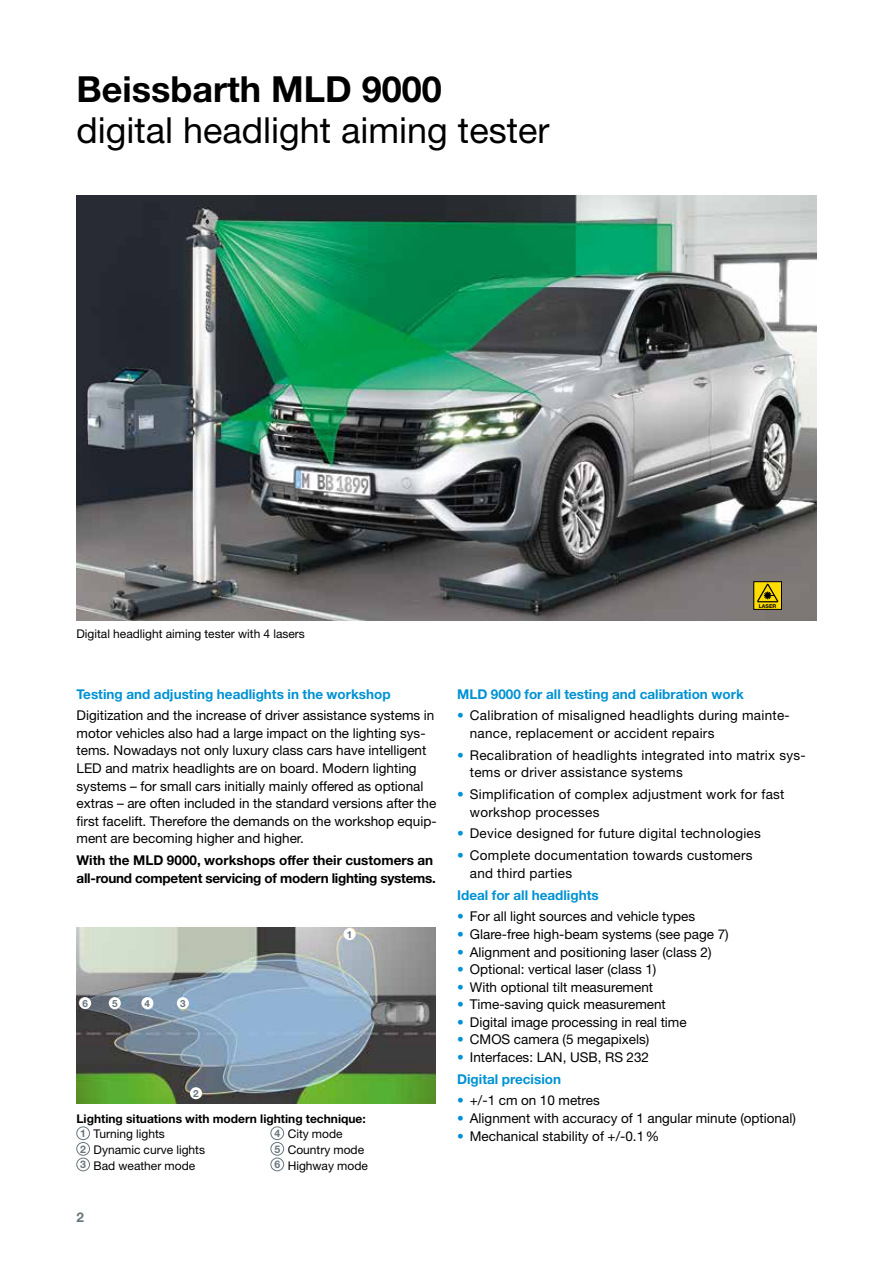
<style>
.page{position:relative;width:893px;height:1263px;background:#fff}
.page>*{position:absolute;margin:0;border:0;box-sizing:border-box;transform-origin:0 0}
.t1{font:36px "Helvetica Neue LT Pro";color:#000}
.t2{font:700 36px "Helvetica Neue LT Pro";color:#000}
.t3{font:13.5px/17.5px "Helvetica Neue LT Pro";color:#000}
.t4{font:13.5px/17.5px "Helvetica Neue LT Pro";letter-spacing:.02em;color:#000}
.t5{font:700 13.5px "Helvetica Neue LT Pro";color:#0092d4}
.t6{font:700 13.5px/17.5px "Helvetica Neue LT Pro";letter-spacing:-.02em;color:#000}
.t7{font:700 13.5px "Helvetica Neue LT Pro";color:#68757d}
.t8{font:700 12px/15.6px "Helvetica Neue LT Pro";color:#000}
.t9{font:12px/15.6px "Helvetica Neue LT Pro";color:#000}
.t10{font:700 9.9px "Helvetica Neue LT Pro";color:#68757d}
.t11{font:700 5.4px "Helvetica Neue LT Pro";color:#000}
.s1{font-size:10.5px;color:#68757d}
.s2{font-weight:400}
.s3{font-weight:700;font-size:10.5px;color:#68757d}
.s4{color:#0092d4}
.s5{font-weight:700;color:#0092d4}
</style>
<div class="page">
<img style="left:77px;top:196px;width:739px;height:425px">
<div style="left:754px;top:582px;width:27px;height:27px;background:#fd0"></div>
<svg style="left:757px;top:583px;width:22px;height:20px"></svg>
<div style="left:753px;top:581px;width:29px;height:29px;border:1px solid #000"></div>
<img style="left:77px;top:927px;width:359px;height:176px">
<div style="left:79px;top:997px;width:12px;height:12px;background:#fff;border-radius:50%"></div>
<div style="left:177px;top:997px;width:12px;height:12px;background:#fff;border-radius:50%"></div>
<div style="left:109px;top:997px;width:12px;height:12px;background:#fff;border-radius:50%"></div>
<div style="left:190px;top:1087px;width:12px;height:12px;background:#fff;border-radius:50%"></div>
<div style="left:141px;top:997px;width:12px;height:12px;background:#fff;border-radius:50%"></div>
<div style="left:344px;top:928px;width:12px;height:12px;background:#fff;border-radius:50%"></div>
<div style="left:77px;top:1127px;width:13px;height:13px;border:1px solid #68757d;border-radius:50%"></div>
<div style="left:77px;top:1142px;width:13px;height:13px;border:1px solid #68757d;border-radius:50%"></div>
<div style="left:77px;top:1158px;width:13px;height:13px;border:1px solid #68757d;border-radius:50%"></div>
<div style="left:271px;top:1126px;width:13px;height:14px;border:1px solid #68757d;border-radius:50%"></div>
<div style="left:271px;top:1142px;width:13px;height:13px;border:1px solid #68757d;border-radius:50%"></div>
<div style="left:271px;top:1158px;width:13px;height:13px;border:1px solid #68757d;border-radius:50%"></div>
<h1 class="t2" style="left:77px;top:67px;width:367px">Beissbarth MLD 9000</h1>
<h1 class="t1" style="left:77px;top:108px;width:474px">digital headlight aiming tester</h1>
<p class="t9" style="left:77px;top:625px;width:230px">Digital headlight aiming tester with 4 lasers</p>
<p class="t11" style="left:759px;top:602px;width:19px">LASER</p>
<p class="t5" style="left:77px;top:685px;width:316px">Testing and adjusting headlights in the workshop</p>
<p class="t3" style="left:77px;top:706px;width:362px">Digitization and the increase of driver assistance systems in motor vehicles also had a large impact on the lighting sys&shy;tems. Nowadays not only luxury class cars have intelligent LED and matrix headlights are on board. Modern lighting systems – for small cars initially mainly offered as optional extras – are often included in the standard versions after the first facelift. Therefore the demands on the workshop equip&shy;ment are becoming higher and higher.</p>
<p class="t6" style="left:77px;top:851px;width:361px">With the MLD 9000, workshops offer their customers an all-round competent servicing of modern lighting systems.</p>
<p class="t10" style="left:82px;top:997px;width:7px">6</p>
<p class="t10" style="left:112px;top:997px;width:7px">5</p>
<p class="t10" style="left:180px;top:997px;width:7px">3</p>
<p class="t10" style="left:145px;top:997px;width:7px">4</p>
<p class="t10" style="left:193px;top:1087px;width:7px">2</p>
<p class="t10" style="left:347px;top:928px;width:7px">1</p>
<p class="t8" style="left:80px;top:1110px;width:287px;text-indent:-4px">Lighting situations with modern lighting technique:<br><span class="s1">1</span> <span class="s2">Turning lights<br></span><span class="s1">2</span> <span class="s2">Dynamic curve lights<br></span><span class="s1">3</span> <span class="s2">Bad weather mode</span></p>
<p class="t9" style="left:274px;top:1126px;width:95px"><span class="s3">4</span> City mode<br><span class="s3">5</span> Country mode<br><span class="s3">6</span> Highway mode</p>
<p class="t7" style="left:77px;top:1208px;width:9px">2</p>
<p class="t5" style="left:457px;top:685px;width:288px">MLD 9000 for all testing and calibration work</p>
<p class="t4" style="left:470px;top:706px;width:321px;text-indent:-13px"><span class="s4">•</span> Calibration of misaligned headlights during mainte&shy;nance, replacement or accident repairs</p>
<p class="t4" style="left:470px;top:746px;width:337px;text-indent:-13px"><span class="s4">•</span> Recalibration of headlights integrated into matrix sys&shy;tems or driver assistance systems</p>
<p class="t4" style="left:470px;top:785px;width:316px;text-indent:-13px"><span class="s4">•</span> Simplification of complex adjustment work for fast workshop processes</p>
<p class="t4" style="left:457px;top:824px;width:305px"><span class="s4">•</span> Device designed for future digital technologies</p>
<p class="t4" style="left:470px;top:846px;width:284px;text-indent:-13px"><span class="s4">•</span> Complete documentation towards customers and third parties</p>
<p class="t5" style="left:457px;top:886px;width:143px">Ideal for all headlights</p>
<p class="t3" style="left:457px;top:907px;width:240px"><span class="s4">•</span> For all light sources and vehicle types</p>
<p class="t3" style="left:457px;top:925px;width:273px"><span class="s4">•</span> Glare-free high-beam systems (see page 7)</p>
<p class="t3" style="left:457px;top:942px;width:256px"><span class="s4">•</span> Alignment and positioning laser (class 2)</p>
<p class="t3" style="left:457px;top:960px;width:201px"><span class="s4">•</span> Optional: vertical laser (class 1)</p>
<p class="t3" style="left:457px;top:978px;width:198px"><span class="s4">•</span> With optional tilt measurement</p>
<p class="t3" style="left:457px;top:995px;width:210px"><span class="s4">•</span> Time-saving quick measurement</p>
<p class="t3" style="left:457px;top:1013px;width:231px"><span class="s4">•</span> Digital image processing in real time</p>
<p class="t3" style="left:457px;top:1030px;width:194px"><span class="s4">•</span> CMOS camera (5 megapixels)</p>
<p class="t3" style="left:457px;top:1046px;width:194px;line-height:21.8px"><span class="s4">•</span> Interfaces: LAN, USB, RS 232<br><span class="s5">Digital precision</span></p>
<p class="t3" style="left:457px;top:1091px;width:144px"><span class="s4">•</span> +/-1 cm on 10 metres</p>
<p class="t3" style="left:457px;top:1109px;width:340px"><span class="s4">•</span> Alignment with accuracy of 1 angular minute (optional)</p>
<p class="t3" style="left:457px;top:1127px;width:204px"><span class="s4">•</span> Mechanical stability of +/-0.1%</p>
</div>
